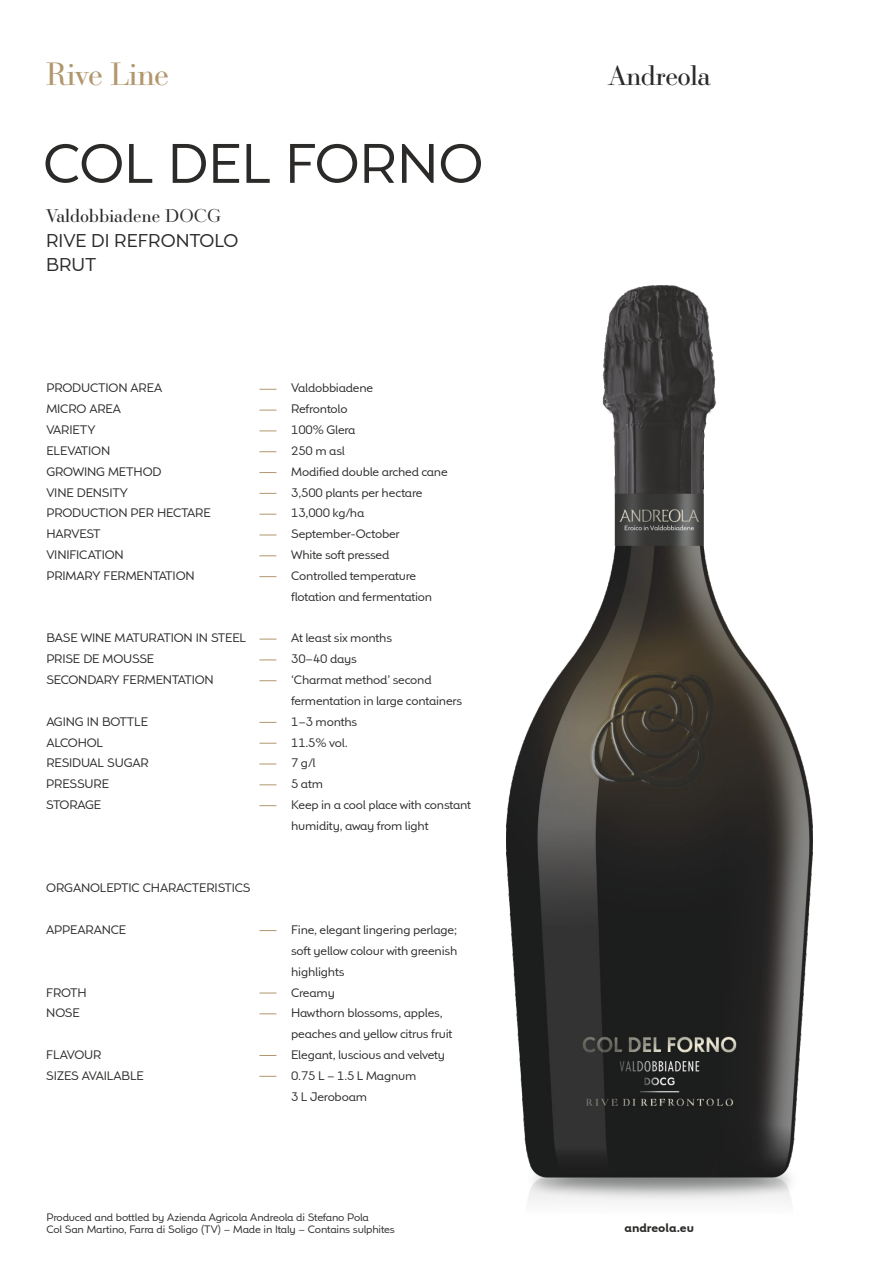
<style>
.page{position:relative;width:893px;height:1263px;background:#fff}
.page>*{position:absolute;margin:0;border:0;box-sizing:border-box;transform-origin:0 0}
.t1{font:54px "Remo Pro";color:#2b2a29}
.t2{font:31.5px "Ratio Modern";letter-spacing:-.025em;color:#b1976d}
.t3{font:27px "Ratio Modern";letter-spacing:-.02em;color:#2b2a29}
.t4{font:18px/24.6px "Remo Pro";color:#2b2a29}
.t5{font:18px "Ratio Modern";letter-spacing:-.005em;color:#2b2a29}
.t6{font:12px/20.9px "Remo Pro";letter-spacing:-.015em;color:#2b2a29}
.t7{font:700 12px "Remo Pro";color:#2b2a29}
.t8{font:10.5px/12.3px "Remo Pro";letter-spacing:-.015em;color:#2b2a29}
</style>
<div class="page">
<img style="left:506px;top:285px;width:306px;height:917px">
<svg style="left:259px;top:389px;width:17px;height:1px"></svg>
<svg style="left:259px;top:410px;width:17px;height:1px"></svg>
<svg style="left:259px;top:430px;width:17px;height:1px"></svg>
<svg style="left:259px;top:451px;width:17px;height:1px"></svg>
<svg style="left:259px;top:472px;width:17px;height:1px"></svg>
<svg style="left:259px;top:493px;width:17px;height:1px"></svg>
<svg style="left:259px;top:514px;width:17px;height:1px"></svg>
<svg style="left:259px;top:535px;width:17px;height:1px"></svg>
<svg style="left:259px;top:555px;width:17px;height:1px"></svg>
<svg style="left:259px;top:576px;width:17px;height:1px"></svg>
<svg style="left:259px;top:639px;width:17px;height:1px"></svg>
<svg style="left:259px;top:659px;width:17px;height:1px"></svg>
<svg style="left:259px;top:722px;width:17px;height:1px"></svg>
<svg style="left:259px;top:743px;width:17px;height:1px"></svg>
<svg style="left:259px;top:764px;width:17px;height:1px"></svg>
<svg style="left:259px;top:930px;width:17px;height:1px"></svg>
<svg style="left:259px;top:1013px;width:17px;height:1px"></svg>
<svg style="left:259px;top:992px;width:17px;height:1px"></svg>
<svg style="left:259px;top:680px;width:17px;height:1px"></svg>
<svg style="left:259px;top:784px;width:17px;height:1px"></svg>
<svg style="left:259px;top:805px;width:17px;height:1px"></svg>
<svg style="left:259px;top:1055px;width:17px;height:1px"></svg>
<svg style="left:259px;top:1076px;width:17px;height:1px"></svg>
<h2 class="t2" style="left:45px;top:61px;width:125px">Rive Line</h2>
<h1 class="t1" style="left:43px;top:140px;width:442px">COL DEL FORNO</h1>
<h3 class="t5" style="left:46px;top:209px;width:177px">Valdobbiadene DOCG</h3>
<h3 class="t4" style="left:46px;top:229px;width:194px">RIVE DI REFRONTOLO<br>BRUT</h3>
<p class="t6" style="left:46px;top:378px;width:166px">PRODUCTION AREA<br>MICRO AREA<br>VARIETY<br>ELEVATION<br>GROWING METHOD<br>VINE DENSITY<br>PRODUCTION PER HECTARE<br>HARVEST<br>VINIFICATION<br>PRIMARY FERMENTATION</p>
<p class="t6" style="left:46px;top:628px;width:201px">BASE WINE MATURATION IN STEEL<br>PRISE DE MOUSSE<br>SECONDARY FERMENTATION</p>
<p class="t6" style="left:46px;top:712px;width:104px">AGING IN BOTTLE<br>ALCOHOL<br>RESIDUAL SUGAR<br>PRESSURE<br>STORAGE</p>
<p class="t6" style="left:46px;top:878px;width:206px">ORGANOLEPTIC CHARACTERISTICS</p>
<p class="t6" style="left:46px;top:920px;width:81px">APPEARANCE</p>
<p class="t6" style="left:46px;top:983px;width:42px">FROTH<br>NOSE</p>
<p class="t6" style="left:46px;top:1045px;width:99px">FLAVOUR<br>SIZES AVAILABLE</p>
<p class="t6" style="left:291px;top:378px;width:158px">Valdobbiadene<br>Refrontolo<br>100% Glera<br>250 m asl<br>Modified double arched cane<br>3,500 plants per hectare<br>13,000 kg/ha<br>September-October<br>White soft pressed<br>Controlled temperature flotation and fermentation</p>
<p class="t6" style="left:291px;top:628px;width:182px">At least six months<br>30–40 days<br>‘Charmat method’ second fermentation in large containers<br>1–3 months<br>11.5% vol.<br>7 g/l<br>5 atm<br>Keep in a cool place with constant humidity, away from light</p>
<p class="t6" style="left:291px;top:920px;width:168px">Fine, elegant lingering perlage; soft yellow colour with greenish highlights<br>Creamy<br>Hawthorn blossoms, apples, peaches and yellow citrus fruit<br>Elegant, luscious and velvety<br>0.75 L – 1.5 L Magnum<br>3 L Jeroboam</p>
<p class="t8" style="left:46px;top:1211px;width:350px">Produced and bottled by Azienda Agricola Andreola di Stefano Pola<br>Col San Martino, Farra di Soligo (TV) – Made in Italy – Contains sulphites</p>
<h3 class="t3" style="left:609px;top:64px;width:104px">Andreola</h3>
<p class="t7" style="left:624px;top:1223px;width:71px">andreola.eu</p>
</div>
